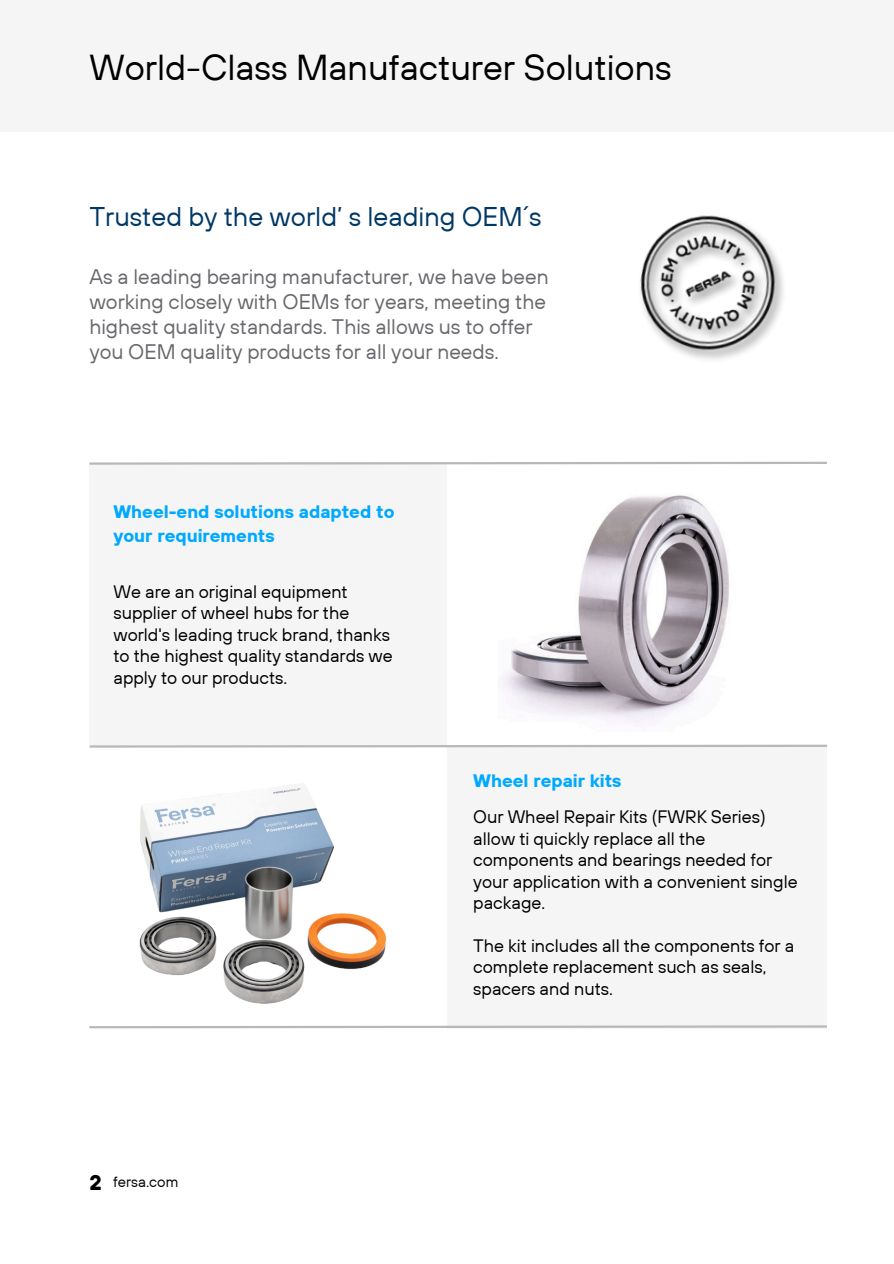
<style>
.page{position:relative;width:894px;height:1264px;background:#fff}
.page>*{position:absolute;margin:0;border:0;box-sizing:border-box;transform-origin:0 0}
.t1{font:36px "TT Hoves";color:#000}
.t2{font:27px "TT Hoves";color:#003865}
.t3{font:21px/24.8px "TT Hoves";color:#6a686d}
.t4{font:700 21px "TT Hoves";color:#000}
.t5{font:18px/21.3px "TT Hoves";color:#000}
.t6{font:700 18px/24.8px "TT Hoves";color:#00a9ff}
.t7{font:15px "TT Hoves";color:#000}
</style>
<div class="page">
<div style="left:0;top:0;width:893px;height:132px;background:#f5f5f5"></div>
<img style="left:640px;top:215px;width:144px;height:145px">
<img style="left:139px;top:784px;width:248px;height:220px">
<img style="left:503px;top:495px;width:226px;height:228px">
<div style="left:90px;top:464px;width:356px;height:282px;background:#f5f5f5"></div>
<div style="left:447px;top:746px;width:379px;height:282px;background:#f5f5f5"></div>
<svg style="left:89px;top:461px;width:738px;height:4px"></svg>
<svg style="left:89px;top:744px;width:739px;height:4px"></svg>
<svg style="left:89px;top:1025px;width:738px;height:4px"></svg>
<p class="t1" style="left:89px;top:44px;width:583px">World-Class Manufacturer Solutions</p>
<h4 class="t2" style="left:89px;top:199px;width:453px">Trusted by the world’ s leading OEM´s</h4>
<h1 class="t3" style="left:89px;top:264px;width:460px">As a leading bearing manufacturer, we have been working closely with OEMs for years, meeting the highest quality standards. This allows us to offer you OEM quality products for all your needs.</h1>
<h5 class="t6" style="left:113px;top:498px;width:282px">Wheel-end solutions adapted to your requirements</h5>
<h5 class="t5" style="left:113px;top:580px;width:281px">We are an original equipment supplier of wheel hubs for the world's leading truck brand, thanks to the highest quality standards we apply to our products.</h5>
<h3 class="t4" style="left:89px;top:1168px;width:14px">2</h3>
<h2 class="t7" style="left:113px;top:1172px;width:67px">fersa.com</h2>
<p class="t6" style="left:473px;top:768px;width:150px">Wheel repair kits</p>
<h4 class="t5" style="left:473px;top:806px;width:326px">Our Wheel Repair Kits (FWRK Series) allow ti quickly replace all the components and bearings needed for your application with a convenient single package.</h4>
<p class="t5" style="left:473px;top:934px;width:322px">The kit includes all the components for a complete replacement such as seals, spacers and nuts.</p>
</div>
